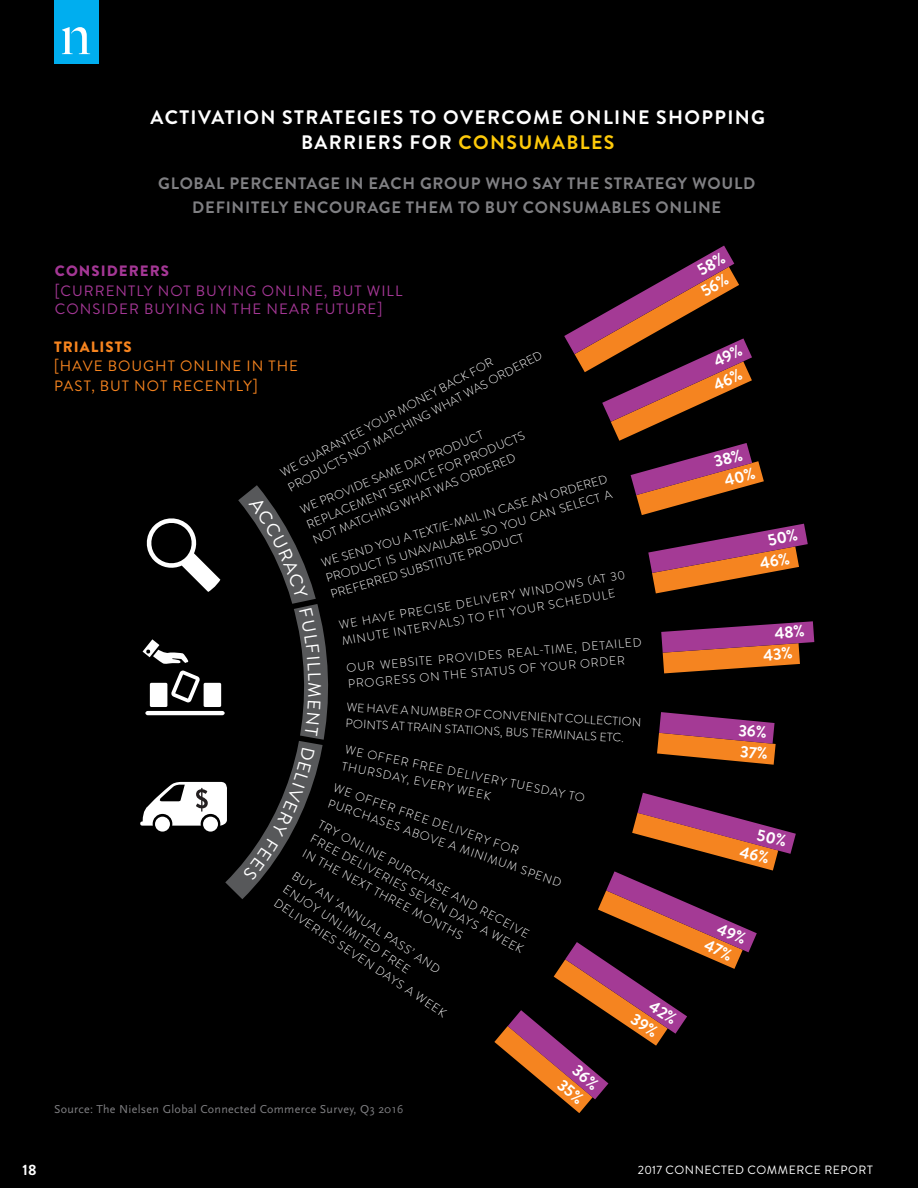
<style>
.page{position:relative;width:918px;height:1188px;background:#fff}
.page>*{position:absolute;margin:0;border:0;box-sizing:border-box;transform-origin:0 0}
.Infographic_title{font:700 19.5px/25.5px "Brandon Grotesque";letter-spacing:.07em;color:#fff;text-align:center}
.Body_copy{font:700 16.5px "Brandon Grotesque";letter-spacing:.045em;color:#808083}
.In-text_pull_quote{font:15px/18px "Brandon Grotesque";letter-spacing:.07em;color:#a43795}
.In-text_pull_quote-2{font:15px/19.5px "Brandon Grotesque";letter-spacing:.07em;color:#f6841f}
.In-text_pull_quote-3{font:900 15px "Brandon Grotesque";letter-spacing:.07em;color:#a43795}
.In-text_pull_quote-4{font:900 15px "Brandon Grotesque";letter-spacing:.07em;color:#f6841f}
.t1{font:700 15px "Brandon Grotesque";color:#fff}
.In-text_pull_quote-5{font:300 12px/16.5px "Brandon Grotesque";color:#fff}
.Source{font:12px "Scala Sans OT";letter-spacing:.025em;color:#808083}
.t2{font:12px "Brandon Grotesque";letter-spacing:.045em;color:#fff}
.s1{color:#feca0a}
</style>
<div class="page">
<div style="left:0;top:1152px;width:918px;height:36px;background:#000"></div>
<div style="left:0;top:0;width:918px;height:1152px;background:#000"></div>
<svg style="left:146px;top:518px;width:54px;height:66px"></svg>
<hr style="left:145px;top:711px;width:80px;height:4px;background:#fff;border-radius:2px">
<div style="left:150px;top:683px;width:17px;height:24px;background:#fff;border-radius:2px"></div>
<svg style="left:171px;top:671px;width:29px;height:31px"></svg>
<svg style="left:143px;top:639px;width:46px;height:25px"></svg>
<div style="left:155px;top:817px;width:15px;height:15px;background:#fff;border-radius:50%"></div>
<div style="left:54px;top:0;width:44px;height:63px;background:#00aeef"></div>
<svg style="left:62px;top:27px;width:28px;height:27px"></svg>
<svg style="left:140px;top:782px;width:60px;height:44px"></svg>
<svg style="left:200px;top:485px;width:65px;height:414px"></svg>
<svg style="left:564px;top:246px;width:200px;height:269px"></svg>
<svg style="left:648px;top:524px;width:160px;height:69px"></svg>
<svg style="left:661px;top:621px;width:153px;height:52px"></svg>
<svg style="left:657px;top:712px;width:119px;height:53px"></svg>
<svg style="left:494px;top:793px;width:302px;height:320px"></svg>
<svg style="left:243px;top:496px;width:85px;height:385px"></svg>
<p class="Infographic_title" style="left:151px;top:104px;width:616px">ACTIVATION STRATEGIES TO OVERCOME ONLINE SHOPPING<br>BARRIERS FOR <span class="s1">CONSUMABLES</span></p>
<p class="Body_copy" style="left:158px;top:171px;width:599px">GLOBAL PERCENTAGE IN EACH GROUP WHO SAY THE STRATEGY WOULD</p>
<p class="Body_copy" style="left:192px;top:195px;width:530px">DEFINITELY ENCOURAGE THEM TO BUY CONSUMABLES ONLINE</p>
<p class="In-text_pull_quote-3" style="left:55px;top:260px;width:116px">CONSIDERERS</p>
<p class="In-text_pull_quote" style="left:55px;top:282px;width:349px">[CURRENTLY NOT BUYING ONLINE, BUT WILL<br>CONSIDER BUYING IN THE NEAR FUTURE]</p>
<p class="In-text_pull_quote-4" style="left:54px;top:336px;width:79px">TRIALISTS</p>
<p class="In-text_pull_quote-2" style="left:54px;top:357px;width:246px">[HAVE BOUGHT ONLINE IN THE<br>PAST, BUT NOT RECENTLY]</p>
<p class="In-text_pull_quote-5" style="left:277px;top:466px;width:288px;rotate:-28deg">WE GUARANTEE YOUR MONEY BACK FOR<br>PRODUCTS NOT MATCHING WHAT WAS ORDERED</p>
<p class="In-text_pull_quote-5" style="left:298px;top:503px;width:237px;rotate:-23deg">WE PROVIDE SAME DAY PRODUCT<br>REPLACEMENT SERVICE FOR PRODUCTS<br>NOT MATCHING WHAT WAS ORDERED</p>
<p class="In-text_pull_quote-5" style="left:319px;top:553px;width:299px;text-align:justify;rotate:-16deg">WE SEND YOU A TEXT/E-MAIL IN CASE AN ORDERED PRODUCT IS UNAVAILABLE SO YOU CAN SELECT A PREFERRED SUBSTITUTE PRODUCT</p>
<p class="In-text_pull_quote-5" style="left:338px;top:617px;width:292px;rotate:-10deg">WE HAVE PRECISE DELIVERY WINDOWS (AT 30<br>MINUTE INTERVALS) TO FIT YOUR SCHEDULE</p>
<p class="In-text_pull_quote-5" style="left:346px;top:659px;width:298px;rotate:-5deg">OUR WEBSITE PROVIDES REAL-TIME, DETAILED<br>PROGRESS ON THE STATUS OF YOUR ORDER</p>
<p class="In-text_pull_quote-5" style="left:347px;top:699px;width:297px;rotate:3deg">WE HAVE A NUMBER OF CONVENIENT COLLECTION<br>POINTS AT TRAIN STATIONS, BUS TERMINALS ETC.</p>
<p class="In-text_pull_quote-5" style="left:346px;top:743px;width:246px;line-height:16px;rotate:11deg">WE OFFER FREE DELIVERY TUESDAY TO<br>THURSDAY, EVERY WEEK</p>
<p class="In-text_pull_quote-5" style="left:337px;top:780px;width:248px;rotate:19deg">WE OFFER FREE DELIVERY FOR<br>PURCHASES ABOVE A MINIMUM SPEND</p>
<p class="In-text_pull_quote-5" style="left:323px;top:816px;width:241px;rotate:28deg">TRY ONLINE PURCHASE AND RECEIVE<br>FREE DELIVERIES SEVEN DAYS A WEEK<br>IN THE NEXT THREE MONTHS</p>
<p class="In-text_pull_quote-5" style="left:297px;top:868px;width:205px;rotate:33deg">BUY AN ‘ANNUAL PASS’ AND<br>ENJOY UNLIMITED FREE<br>DELIVERIES SEVEN DAYS A WEEK</p>
<p class="Source" style="left:54px;top:1102px;width:351px">Source: The Nielsen Global Connected Commerce Survey, Q3 2016</p>
<p class="t1" style="left:22px;top:1160px;width:16px">18</p>
<p class="t2" style="left:638px;top:1162px;width:237px">2017 CONNECTED COMMERCE REPORT</p>
</div>
